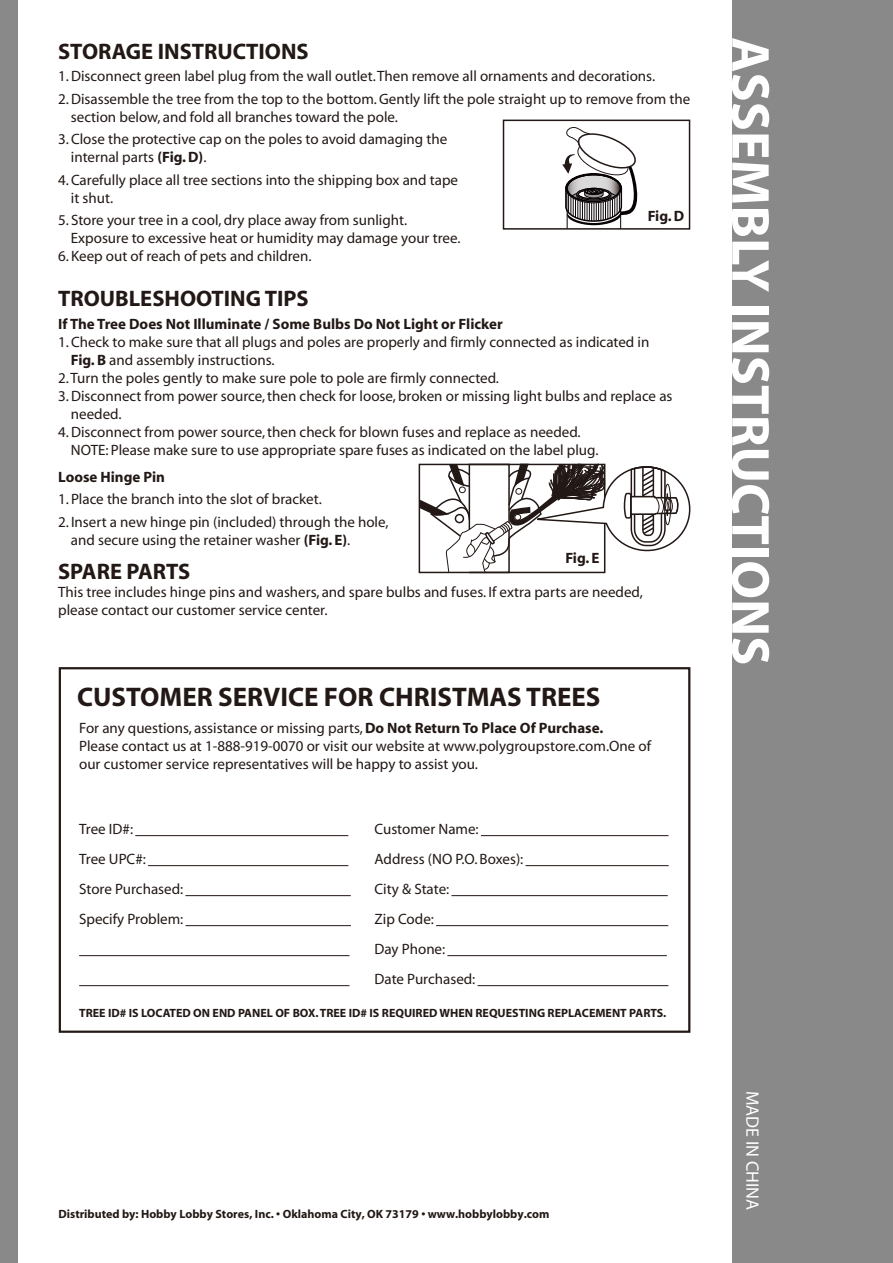
<style>
.page{position:relative;width:893px;height:1263px;background:#fff}
.page>*{position:absolute;margin:0;border:0;box-sizing:border-box;transform-origin:0 0}
.t1{font:700 54px "Myriad";color:#fff}
.t2{font:700 27px "Myriad";color:#221815}
.t3{font:700 22.5px "Myriad";color:#221815}
.t4{font:18px "Myriad";color:#fff}
.t5{font:15px/18px "Myriad";color:#221815}
.t6{font:700 15px "Myriad";color:#221815}
.t7{font:700 12px "Myriad";color:#221815}
.s1{font-weight:700}
</style>
<div class="page">
<div style="left:732px;top:0;width:161px;height:1263px;background:#898989"></div>
<div style="left:0;top:0;width:18px;height:1263px;background:#898989"></div>
<hr style="left:481px;top:835px;width:187px;height:1px;background:#221815">
<hr style="left:526px;top:865px;width:143px;height:1px;background:#221815">
<hr style="left:451px;top:895px;width:217px;height:1px;background:#221815">
<hr style="left:436px;top:925px;width:232px;height:1px;background:#221815">
<hr style="left:447px;top:955px;width:220px;height:1px;background:#221815">
<hr style="left:478px;top:985px;width:190px;height:1px;background:#221815">
<hr style="left:135px;top:835px;width:213px;height:1px;background:#221815">
<hr style="left:148px;top:865px;width:200px;height:1px;background:#221815">
<hr style="left:185px;top:895px;width:166px;height:1px;background:#221815">
<hr style="left:186px;top:925px;width:165px;height:1px;background:#221815">
<hr style="left:79px;top:955px;width:270px;height:1px;background:#221815">
<hr style="left:79px;top:985px;width:270px;height:1px;background:#221815">
<div style="left:59px;top:667px;width:631px;height:366px;border:2px solid #221815"></div>
<svg style="left:418px;top:463px;width:273px;height:111px"></svg>
<svg style="left:562px;top:127px;width:76px;height:100px"></svg>
<div style="left:503px;top:120px;width:187px;height:110px;border:2px solid #221815"></div>
<h3 class="t3" style="left:58px;top:39px;width:252px">STORAGE INSTRUCTIONS</h3>
<p class="t5" style="left:58px;top:68px;width:598px">1. Disconnect green label plug from the wall outlet. Then remove all ornaments and decorations.</p>
<p class="t5" style="left:71px;top:90px;width:621px;text-indent:-13px">2. Disassemble the tree from the top to the bottom. Gently lift the pole straight up to remove from the section below, and fold all branches toward the pole.</p>
<p class="t5" style="left:71px;top:131px;width:378px;text-indent:-13px">3. Close the protective cap on the poles to avoid damaging the internal parts <span class="s1">(Fig. D)</span>.</p>
<p class="t5" style="left:71px;top:171px;width:389px;text-indent:-13px">4. Carefully place all tree sections into the shipping box and tape it shut.</p>
<p class="t5" style="left:71px;top:212px;width:391px;text-indent:-13px">5. Store your tree in a cool, dry place away from sunlight.<br>Exposure to excessive heat or humidity may damage your tree.</p>
<p class="t5" style="left:58px;top:248px;width:255px">6. Keep out of reach of pets and children.</p>
<h3 class="t3" style="left:58px;top:287px;width:252px">TROUBLESHOOTING TIPS</h3>
<p class="t6" style="left:58px;top:316px;width:446px">If The Tree Does Not Illuminate / Some Bulbs Do Not Light or Flicker</p>
<p class="t5" style="left:71px;top:333px;width:580px;text-indent:-13px">1. Check to make sure that all plugs and poles are properly and firmly connected as indicated in<br><span class="s1">Fig. B</span> and assembly instructions.</p>
<p class="t5" style="left:58px;top:369px;width:442px">2. Turn the poles gently to make sure pole to pole are firmly connected.</p>
<p class="t5" style="left:71px;top:387px;width:603px;text-indent:-13px">3. Disconnect from power source, then check for loose, broken or missing light bulbs and replace as needed.</p>
<p class="t5" style="left:71px;top:423px;width:529px;text-indent:-13px">4. Disconnect from power source, then check for blown fuses and replace as needed.<br>NOTE: Please make sure to use appropriate spare fuses as indicated on the label plug.</p>
<p class="t6" style="left:58px;top:469px;width:108px">Loose Hinge Pin</p>
<p class="t5" style="left:58px;top:491px;width:265px">1. Place the branch into the slot of bracket.</p>
<p class="t5" style="left:71px;top:513px;width:319px;text-indent:-13px">2. Insert a new hinge pin (included) through the hole, and secure using the retainer washer <span class="s1">(Fig. E)</span>.</p>
<h3 class="t3" style="left:58px;top:560px;width:134px">SPARE PARTS</h3>
<p class="t5" style="left:58px;top:583px;width:586px">This tree includes hinge pins and washers, and spare bulbs and fuses. If extra parts are needed, please contact our customer service center.</p>
<p class="t6" style="left:648px;top:208px;width:38px">Fig. D</p>
<p class="t6" style="left:565px;top:550px;width:36px">Fig. E</p>
<h2 class="t2" style="left:77px;top:683px;width:525px">CUSTOMER SERVICE FOR CHRISTMAS TREES</h2>
<p class="t5" style="left:79px;top:720px;width:573px">For any questions, assistance or missing parts, <span class="s1">Do Not Return To Place Of Purchase.<br></span>Please contact us at 1-888-919-0070 or visit our website at www.polygroupstore.com.One of our customer service representatives will be happy to assist you.</p>
<p class="t5" style="left:79px;top:815px;width:106px;line-height:30px">Tree ID#:<br>Tree UPC#:<br>Store Purchased:<br>Specify Problem:</p>
<p class="t5" style="left:375px;top:815px;width:150px;line-height:30px">Customer Name:<br>Address (NO P.O. Boxes):<br>City &amp; State:<br>Zip Code:<br>Day Phone:<br>Date Purchased:</p>
<p class="t7" style="left:79px;top:1007px;width:589px">TREE ID# IS LOCATED ON END PANEL OF BOX. TREE ID# IS REQUIRED WHEN REQUESTING REPLACEMENT PARTS.</p>
<p class="t7" style="left:58px;top:1208px;width:492px">Distributed by: Hobby Lobby Stores, Inc. • Oklahoma City, OK 73179 • www.hobbylobby.com</p>
<h1 class="t1" style="left:778px;top:37px;width:630px;rotate:90deg">ASSEMBLY INSTRUCTIONS</h1>
<p class="t4" style="left:761px;top:1091px;width:121px;rotate:90deg">MADE IN CHINA</p>
</div>
